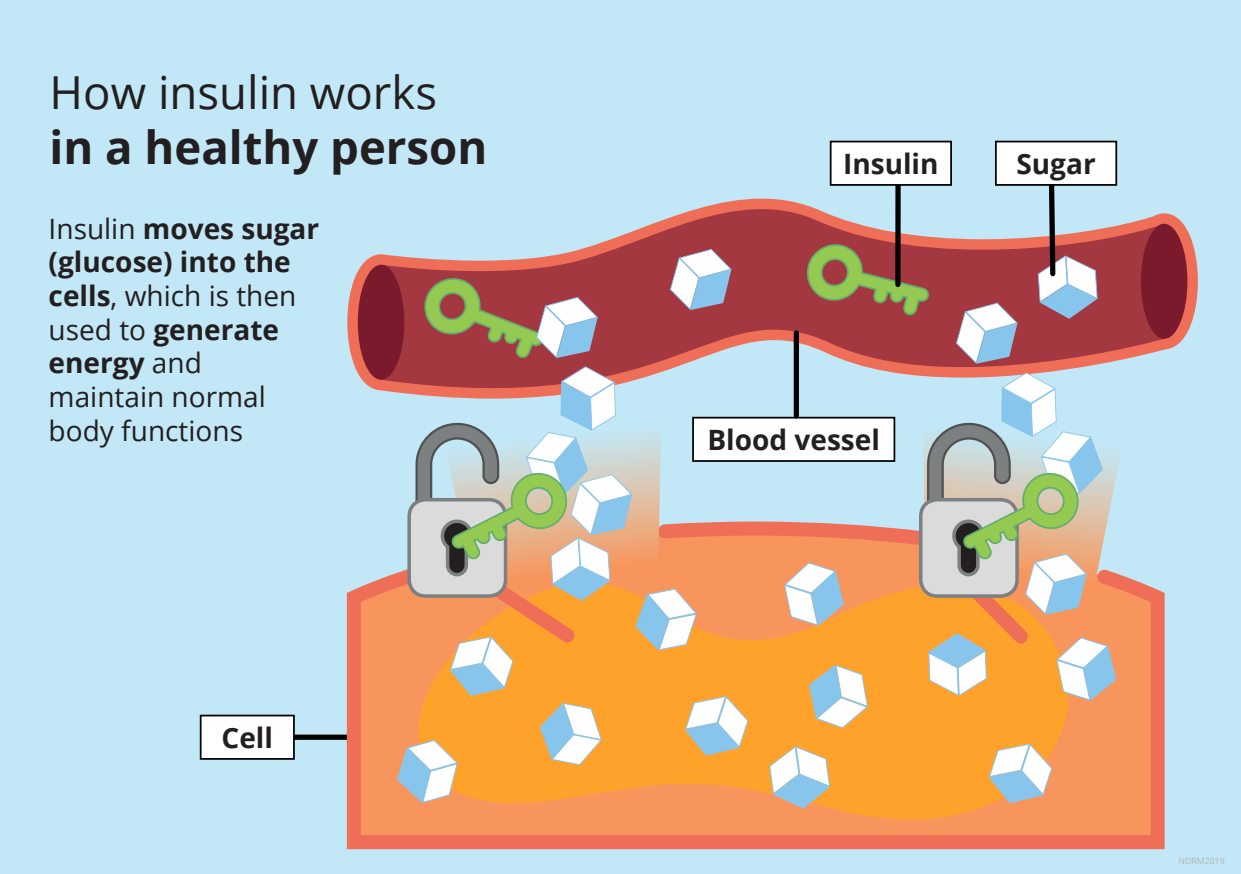
<style>
.page{position:relative;width:1241px;height:874px;background:#fff}
.page>*{position:absolute;margin:0;border:0;box-sizing:border-box;transform-origin:0 0}
.t1{font:700 45.5px "Open Sans";color:#231f20}
.t2{font:45.5px "Open Sans";color:#231f20}
.t3{font:28px/33.6px "Open Sans";color:#231f20}
.t4{font:700 28px "Open Sans";color:#231f20}
.t5{font:8.75px "Open Sans";color:#b1b5b6}
.s1{font-weight:700}
</style>
<div class="page">
<div style="left:0;top:0;width:1240px;height:873px;background:#c2e7f6"></div>
<div style="left:228px;top:734px;width:146px;height:5px;background:#000001"></div>
<div style="left:201px;top:715px;width:93px;height:43px;background:#fff"></div>
<div style="left:200px;top:714px;width:95px;height:45px;border:2px solid #000001"></div>
<svg style="left:340px;top:521px;width:825px;height:329px;background:#f49757"></svg>
<svg style="left:1115px;top:457px;width:20px;height:136px"></svg>
<svg style="left:347px;top:213px;width:850px;height:178px"></svg>
<svg style="left:381px;top:184px;width:782px;height:238px"></svg>
<div style="left:358px;top:264px;width:46px;height:115px;background:#7a1a2c;border-radius:50%"></div>
<div style="left:1140px;top:224px;width:47px;height:114px;background:#7a1a2c;border-radius:50%"></div>
<svg style="left:987px;top:742px;width:65px;height:60px;background:#d9cdb7"></svg>
<svg style="left:808px;top:663px;width:60px;height:65px;background:#d9ceb3"></svg>
<svg style="left:768px;top:744px;width:62px;height:64px;background:#d9ccb5"></svg>
<svg style="left:783px;top:561px;width:60px;height:65px;background:#d7cac1"></svg>
<svg style="left:804px;top:242px;width:126px;height:121px;background:#a35f4c"></svg>
<svg style="left:669px;top:249px;width:63px;height:61px;background:#bdafbe"></svg>
<svg style="left:955px;top:302px;width:63px;height:62px;background:#bdadbc"></svg>
<svg style="left:422px;top:275px;width:176px;height:83px;background:#a47767"></svg>
<svg style="left:397px;top:366px;width:351px;height:437px"></svg>
<svg style="left:904px;top:372px;width:211px;height:329px"></svg>
<div style="left:895px;top:183px;width:5px;height:101px;background:#000001"></div>
<div style="left:830px;top:141px;width:120px;height:44px;background:#fff"></div>
<div style="left:829px;top:141px;width:122px;height:45px;border:2px solid #000001"></div>
<svg style="left:1037px;top:186px;width:60px;height:132px"></svg>
<div style="left:995px;top:141px;width:121px;height:44px;background:#fff"></div>
<div style="left:994px;top:141px;width:122px;height:45px;border:2px solid #000001"></div>
<div style="left:693px;top:417px;width:201px;height:44px;background:#fff"></div>
<div style="left:692px;top:416px;width:203px;height:45px;border:2px solid #000001"></div>
<div style="left:793px;top:333px;width:5px;height:82px;background:#000001"></div>
<h1 class="t2" style="left:50px;top:62px;width:389px">How insulin works</h1>
<h1 class="t1" style="left:50px;top:115px;width:439px">in a healthy person</h1>
<p class="t3" style="left:49px;top:211px;width:272px">Insulin <span class="s1">moves sugar (glucose) into the cells</span>, which is then used to <span class="s1">generate energy</span> and maintain normal body functions</p>
<p class="t4" style="left:221px;top:717px;width:53px">Cell</p>
<p class="t4" style="left:843px;top:143px;width:97px">Insulin</p>
<p class="t4" style="left:1016px;top:143px;width:81px">Sugar</p>
<p class="t4" style="left:707px;top:419px;width:174px">Blood vessel</p>
<p class="t5" style="left:1178px;top:854px;width:48px">NDRM2019</p>
</div>
